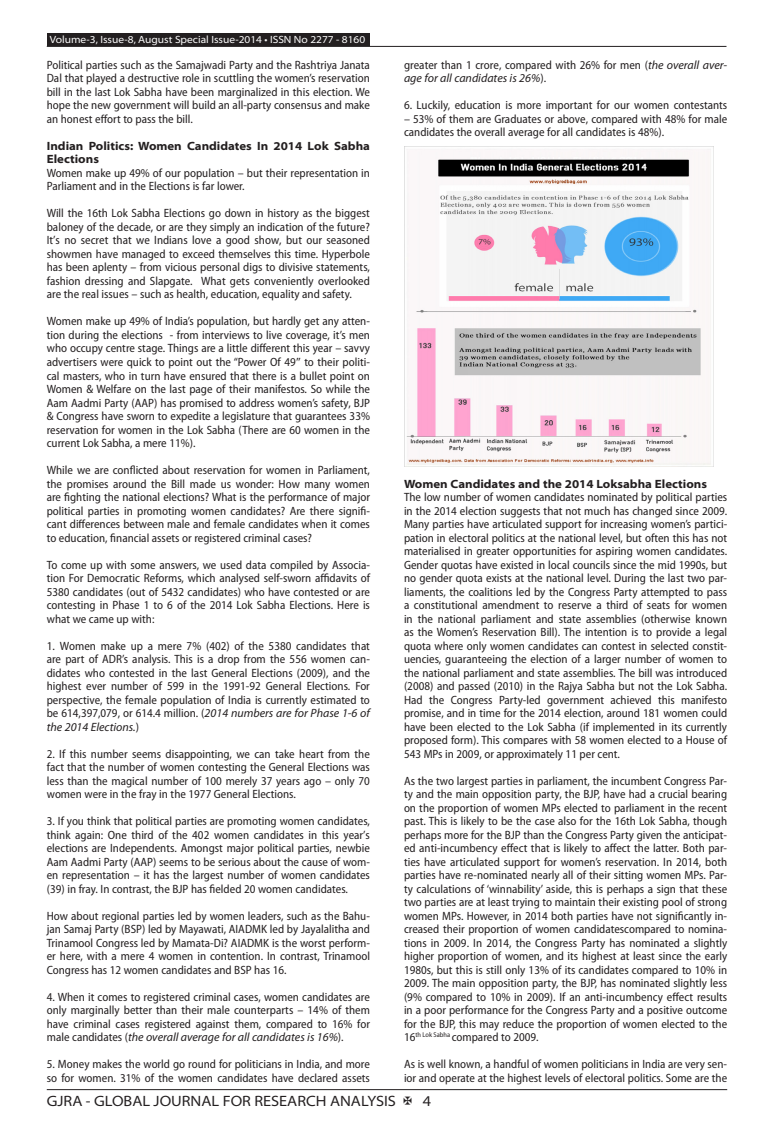
<style>
.page{position:relative;width:774px;height:1136px;background:#fff}
.page>*{position:absolute;margin:0;border:0;box-sizing:border-box;transform-origin:0 0}
.t1{font:semi-expanded 15px "Myriad Pro";color:#231f20}
.t2{font:semi-condensed 12px/13.5px "Myriad Pro";color:#231f20;text-align:justify}
.t3{font:700 semi-expanded 12px/13.5px "Myriad Pro";color:#231f20}
.t4{font:semi-expanded 10.5px "Myriad Pro";color:#fff}
.s1{font-family:"Times New Roman";font-stretch:normal}
.s2{font-style:italic;font-stretch:normal}
</style>
<div class="page">
<hr style="left:47px;top:1089px;width:680px;height:1px;background:#231f20">
<div style="left:47px;top:33px;width:322px;height:13px;background:#231f20"></div>
<hr style="left:47px;top:46px;width:679px;height:1px;background:#231f20">
<img style="left:404px;top:147px;width:307px;height:319px">
<p class="t4" style="left:50px;top:34px;width:317px">Volume-3, Issue-8, August Special Issue-2014 • ISSN No 2277 - 8160</p>
<p class="t2" style="left:47px;top:58px;width:325px">Political parties such as the Samajwadi Party and the Rashtriya Janata Dal that played a destructive role in scuttling the women’s reservation bill in the last Lok Sabha have been marginalized in this election. We hope the new government will build an all-party consensus and make an honest effort to pass the bill.</p>
<p class="t3" style="left:47px;top:139px;width:325px">Indian Politics: Women Candidates In 2014 Lok Sabha<br>Elections</p>
<p class="t2" style="left:47px;top:166px;width:325px">Women make up 49% of our population – but their representation in<br>Parliament and in the Elections is far lower.</p>
<p class="t2" style="left:47px;top:207px;width:325px">Will the 16th Lok Sabha Elections go down in history as the biggest baloney of the decade, or are they simply an indication of the future?<br>It’s no secret that we Indians love a good show, but our seasoned showmen have managed to exceed themselves this time. Hyperbole has been aplenty – from vicious personal digs to divisive statements, fashion dressing and Slapgate. What gets conveniently overlooked are the real issues – such as health, education, equality and safety.</p>
<p class="t2" style="left:47px;top:315px;width:325px">Women make up 49% of India’s population, but hardly get any atten&shy;tion during the elections - from interviews to live coverage, it’s men who occupy centre stage. Things are a little different this year – savvy advertisers were quick to point out the “Power Of 49<span class="s1">″</span> to their politi&shy;cal masters, who in turn have ensured that there is a bullet point on Women &amp; Welfare on the last page of their manifestos. So while the Aam Aadmi Party (AAP) has promised to address women’s safety, BJP &amp; Congress have sworn to expedite a legislature that guarantees 33% reservation for women in the Lok Sabha (There are 60 women in the current Lok Sabha, a mere 11%).</p>
<p class="t2" style="left:47px;top:463px;width:325px">While we are conflicted about reservation for women in Parliament, the promises around the Bill made us wonder: How many women are fighting the national elections? What is the performance of major political parties in promoting women candidates? Are there signifi&shy;cant differences between male and female candidates when it comes to education, financial assets or registered criminal cases?</p>
<p class="t2" style="left:47px;top:558px;width:325px">To come up with some answers, we used data compiled by Associa&shy;tion For Democratic Reforms, which analysed self-sworn affidavits of 5380 candidates (out of 5432 candidates) who have contested or are contesting in Phase 1 to 6 of the 2014 Lok Sabha Elections. Here is what we came up with:</p>
<p class="t2" style="left:47px;top:639px;width:325px">1. Women make up a mere 7% (402) of the 5380 candidates that are part of ADR’s analysis. This is a drop from the 556 women can&shy;didates who contested in the last General Elections (2009), and the highest ever number of 599 in the 1991-92 General Elections. For perspective, the female population of India is currently estimated to be 614,397,079, or 614.4 million. (<span class="s2">2014 numbers are for Phase 1-6 of the 2014 Elections.</span>)</p>
<p class="t2" style="left:47px;top:747px;width:325px">2. If this number seems disappointing, we can take heart from the fact that the number of women contesting the General Elections was less than the magical number of 100 merely 37 years ago – only 70 women were in the fray in the 1977 General Elections.</p>
<p class="t2" style="left:47px;top:814px;width:325px">3. If you think that political parties are promoting women candidates, think again: One third of the 402 women candidates in this year’s elections are Independents. Amongst major political parties, newbie Aam Aadmi Party (AAP) seems to be serious about the cause of wom&shy;en representation – it has the largest number of women candidates (39) in fray. In contrast, the BJP has fielded 20 women candidates.</p>
<p class="t2" style="left:47px;top:909px;width:325px">How about regional parties led by women leaders, such as the Bahu&shy;jan Samaj Party (BSP) led by Mayawati, AIADMK led by Jayalalitha and Trinamool Congress led by Mamata-Di? AIADMK is the worst perform&shy;er here, with a mere 4 women in contention. In contrast, Trinamool Congress has 12 women candidates and BSP has 16.</p>
<p class="t2" style="left:47px;top:990px;width:325px">4. When it comes to registered criminal cases, women candidates are only marginally better than their male counterparts – 14% of them have criminal cases registered against them, compared to 16% for male candidates (<span class="s2">the overall average for all candidates is 16%</span>).</p>
<p class="t2" style="left:47px;top:1057px;width:325px">5. Money makes the world go round for politicians in India, and more so for women. 31% of the women candidates have declared assets</p>
<p class="t2" style="left:404px;top:58px;width:325px">greater than 1 crore, compared with 26% for men (<span class="s2">the overall aver&shy;age for all candidates is 26%</span>).</p>
<p class="t2" style="left:404px;top:99px;width:325px">6. Luckily, education is more important for our women contestants</p>
<p class="t2" style="left:404px;top:112px;width:325px">– 53% of them are Graduates or above, compared with 48% for male candidates the overall average for all candidates is 48%).</p>
<p class="t3" style="left:404px;top:477px;width:305px">Women Candidates and the 2014 Loksabha Elections</p>
<p class="t2" style="left:404px;top:490px;width:325px">The low number of women candidates nominated by political parties in the 2014 election suggests that not much has changed since 2009.<br>Many parties have articulated support for increasing women’s partici&shy;pation in electoral politics at the national level, but often this has not materialised in greater opportunities for aspiring women candidates.<br>Gender quotas have existed in local councils since the mid 1990s, but no gender quota exists at the national level. During the last two par&shy;liaments, the coalitions led by the Congress Party attempted to pass a constitutional amendment to reserve a third of seats for women in the national parliament and state assemblies (otherwise known as the Women’s Reservation Bill). The intention is to provide a legal quota where only women candidates can contest in selected constit&shy;uencies, guaranteeing the election of a larger number of women to the national parliament and state assemblies. The bill was introduced (2008) and passed (2010) in the Rajya Sabha but not the Lok Sabha.<br>Had the Congress Party-led government achieved this manifesto promise, and in time for the 2014 election, around 181 women could have been elected to the Lok Sabha (if implemented in its currently proposed form). This compares with 58 women elected to a House of 543 MPs in 2009, or approximately 11 per cent.</p>
<p class="t2" style="left:404px;top:774px;width:325px">As the two largest parties in parliament, the incumbent Congress Par&shy;ty and the main opposition party, the BJP, have had a crucial bearing on the proportion of women MPs elected to parliament in the recent past. This is likely to be the case also for the 16th Lok Sabha, though perhaps more for the BJP than the Congress Party given the anticipat&shy;ed anti-incumbency effect that is likely to affect the latter. Both par&shy;ties have articulated support for women’s reservation. In 2014, both parties have re-nominated nearly all of their sitting women MPs. Par&shy;ty calculations of ‘winnability’ aside, this is perhaps a sign that these two parties are at least trying to maintain their existing pool of strong women MPs. However, in 2014 both parties have not significantly in&shy;creased their proportion of women candidatescompared to nomina&shy;tions in 2009. In 2014, the Congress Party has nominated a slightly higher proportion of women, and its highest at least since the early 1980s, but this is still only 13% of its candidates compared to 10% in 2009. The main opposition party, the BJP, has nominated slightly less (9% compared to 10% in 2009). If an anti-incumbency effect results in a poor performance for the Congress Party and a positive outcome for the BJP, this may reduce the proportion of women elected to the 16<sup>th</sup> <sup>Lok</sup> <sup>Sabha</sup> compared to 2009.</p>
<p class="t2" style="left:404px;top:1057px;width:325px">As is well known, a handful of women politicians in India are very sen&shy;ior and operate at the highest levels of electoral politics. Some are the</p>
<p class="t1" style="left:47px;top:1092px;width:351px">GJRA - GLOBAL JOURNAL FOR RESEARCH ANALYSIS</p>
<p class="t1" style="left:423px;top:1092px;width:10px">4</p>
</div>
